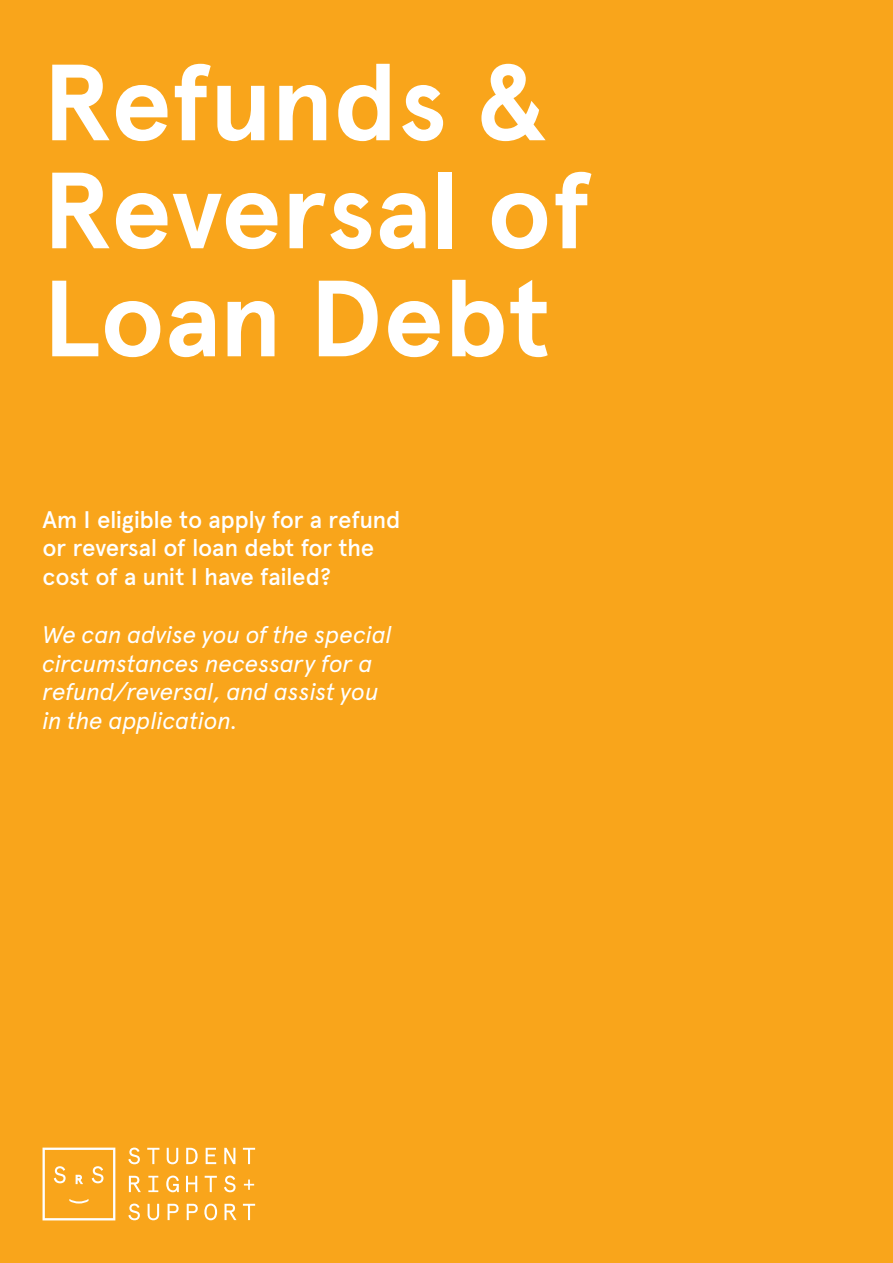
<style>
.page{position:relative;width:893px;height:1263px;background:#f9a51b}
.page>*{position:absolute;margin:0;border:0;box-sizing:border-box;transform-origin:0 0}
.t1{font:700 108px/108px "Apercu";color:#fff}
.t2{font:italic 24px/28.8px "Apercu";letter-spacing:-.015em;color:#fff}
.t3{font:500 24px/28.8px "Apercu";letter-spacing:-.02em;color:#fff}
</style>
<div class="page">
<svg style="left:128px;top:1147px;width:12px;height:17px"></svg>
<svg style="left:147px;top:1148px;width:12px;height:16px"></svg>
<svg style="left:167px;top:1148px;width:11px;height:16px"></svg>
<svg style="left:186px;top:1148px;width:12px;height:16px"></svg>
<svg style="left:206px;top:1148px;width:10px;height:16px"></svg>
<svg style="left:224px;top:1148px;width:11px;height:16px"></svg>
<svg style="left:243px;top:1148px;width:12px;height:16px"></svg>
<svg style="left:129px;top:1176px;width:12px;height:16px"></svg>
<svg style="left:148px;top:1176px;width:10px;height:16px"></svg>
<svg style="left:166px;top:1175px;width:13px;height:17px"></svg>
<svg style="left:186px;top:1176px;width:11px;height:16px"></svg>
<svg style="left:205px;top:1176px;width:12px;height:16px"></svg>
<svg style="left:224px;top:1175px;width:12px;height:17px"></svg>
<svg style="left:244px;top:1179px;width:10px;height:11px"></svg>
<svg style="left:128px;top:1203px;width:12px;height:17px"></svg>
<svg style="left:148px;top:1204px;width:11px;height:16px"></svg>
<svg style="left:168px;top:1204px;width:11px;height:16px"></svg>
<svg style="left:187px;top:1204px;width:11px;height:16px"></svg>
<svg style="left:204px;top:1203px;width:13px;height:17px"></svg>
<svg style="left:225px;top:1204px;width:12px;height:16px"></svg>
<svg style="left:243px;top:1204px;width:12px;height:16px"></svg>
<svg style="left:43px;top:1147px;width:72px;height:73px"></svg>
<h1 class="t1" style="left:43px;top:49px;width:551px">Refunds &amp;<br>Reversal of<br>Loan Debt</h1>
<p class="t3" style="left:43px;top:505px;width:359px">Am I eligible to apply for a refund or reversal of loan debt for the cost of a unit I have failed?</p>
<p class="t2" style="left:43px;top:620px;width:352px">We can advise you of the special circumstances necessary for a refund/reversal, and assist you in the application.</p>
</div>
